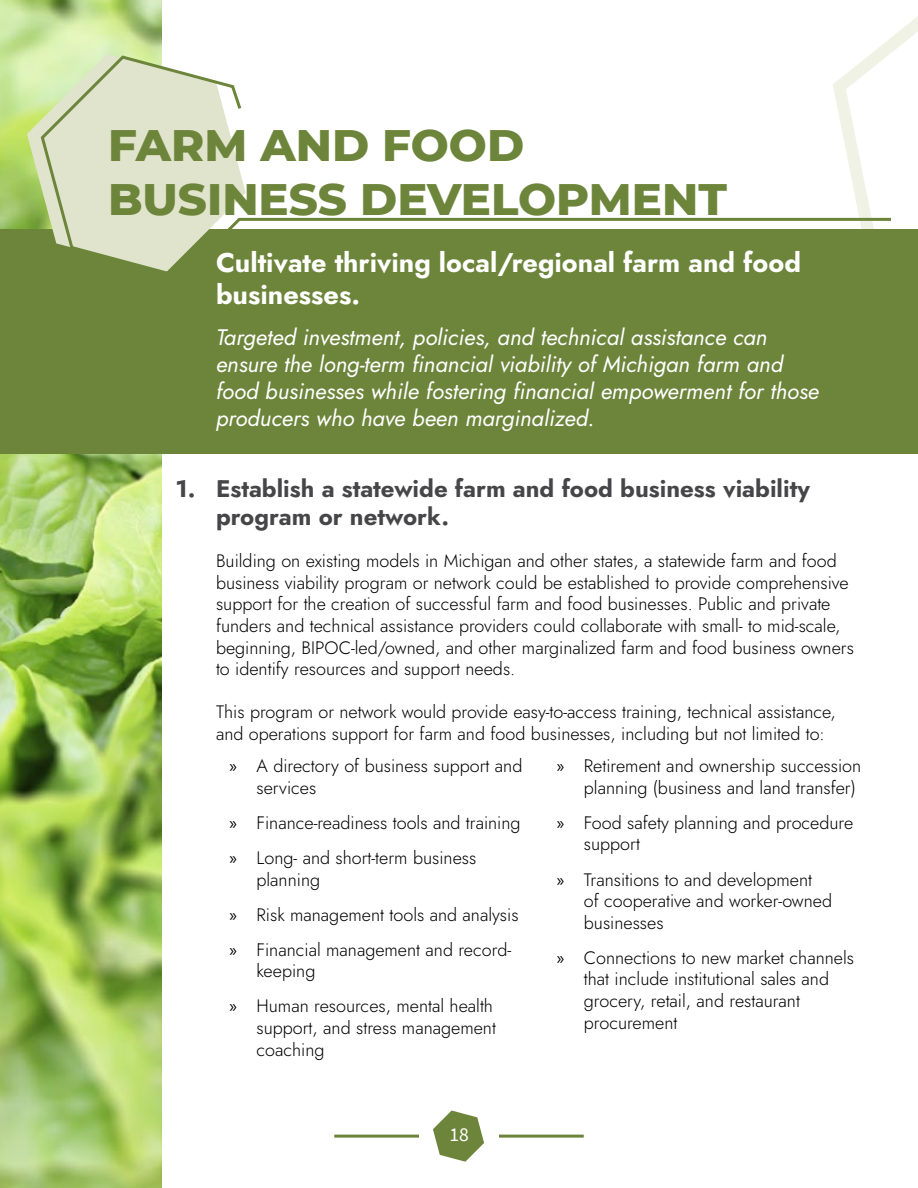
<style>
.page{position:relative;width:918px;height:1188px;background:#fff}
.page>*{position:absolute;margin:0;border:0;box-sizing:border-box;transform-origin:0 0}
.Page_Title{font:800 45px/54px "Montserrat";color:#6d853b}
.H1{font:700 27px/32.4px "Jost";color:#fff}
.Actions{font:700 24px/28.8px "Jost";color:#464547}
.Subtitle{font:italic 22.5px/27px "Jost";color:#fff}
.t1{font:19.5px "Source Sans Pro";color:#fff}
.Body{font:300 18px/21.6px "Jost";color:#000}
.Bullets{font:300 18px/21.6px "Jost";color:#000}
.s1{font-family:"Myriad Pro";font-weight:400}
</style>
<div class="page">
<hr style="left:334px;top:1135px;width:250px;height:3px;background:#6d853b">
<div style="left:419px;top:1132px;width:79px;height:7px;background:#fff"></div>
<svg style="left:433px;top:1111px;width:51px;height:51px"></svg>
<svg style="left:871px;top:16px;width:47px;height:214px"></svg>
<img style="left:0;top:0;width:162px;height:1188px">
<div style="left:0;top:230px;width:918px;height:224px;background:#6d853b"></div>
<svg style="left:27px;top:54px;width:12px;height:176px"></svg>
<svg style="left:39px;top:54px;width:855px;height:218px"></svg>
<h1 class="Page_Title" style="left:108px;top:116px;width:620px">FARM AND FOOD<br>BUSINESS DEVELOPMENT</h1>
<h2 class="H1" style="left:216px;top:247px;width:587px">Cultivate thriving local/regional farm and food businesses.</h2>
<p class="Subtitle" style="left:216px;top:324px;width:605px">Targeted investment, policies, and technical assistance can ensure the long-term financial viability of Michigan farm and food businesses while fostering financial empowerment for those producers who have been marginalized.</p>
<h3 class="Actions" style="left:216px;top:474px;width:595px;text-indent:-40px">1. Establish a statewide farm and food business viability program or network.</h3>
<p class="Body" style="left:216px;top:550px;width:639px">Building on existing models in Michigan and other states, a statewide farm and food business viability program or network could be established to provide comprehensive support for the creation of successful farm and food businesses. Public and private funders and technical assistance providers could collaborate with small- to mid-scale, beginning, BIPOC-led/owned, and other marginalized farm and food business owners to identify resources and support needs.</p>
<p class="Body" style="left:216px;top:702px;width:621px">This program or network would provide easy-to-access training, technical assistance, and operations support for farm and food businesses, including but not limited to:</p>
<p class="Bullets" style="left:256px;top:755px;width:267px;text-indent:-27px"><span class="s1">»</span> A directory of business support and services</p>
<p class="Bullets" style="left:230px;top:812px;width:293px"><span class="s1">»</span> Finance-readiness tools and training</p>
<p class="Bullets" style="left:256px;top:847px;width:221px;text-indent:-27px"><span class="s1">»</span> Long- and short-term business planning</p>
<p class="Bullets" style="left:230px;top:904px;width:291px"><span class="s1">»</span> Risk management tools and analysis</p>
<p class="Bullets" style="left:256px;top:939px;width:256px;text-indent:-27px"><span class="s1">»</span> Financial management and record&shy;keeping</p>
<p class="Bullets" style="left:256px;top:996px;width:241px;text-indent:-27px"><span class="s1">»</span> Human resources, mental health support, and stress management coaching</p>
<p class="Bullets" style="left:557px;top:755px;width:306px;text-align:right"><span class="s1">»</span> Retirement and ownership succession planning (business and land transfer)</p>
<p class="Bullets" style="left:584px;top:812px;width:271px;text-indent:-27px"><span class="s1">»</span> Food safety planning and procedure support</p>
<p class="Bullets" style="left:584px;top:869px;width:250px;text-indent:-27px"><span class="s1">»</span> Transitions to and development<br>of cooperative and worker-owned businesses</p>
<p class="Bullets" style="left:584px;top:947px;width:272px;text-indent:-27px"><span class="s1">»</span> Connections to new market channels that include institutional sales and grocery, retail, and restaurant procurement</p>
<p class="t1" style="left:449px;top:1122px;width:21px">18</p>
</div>
